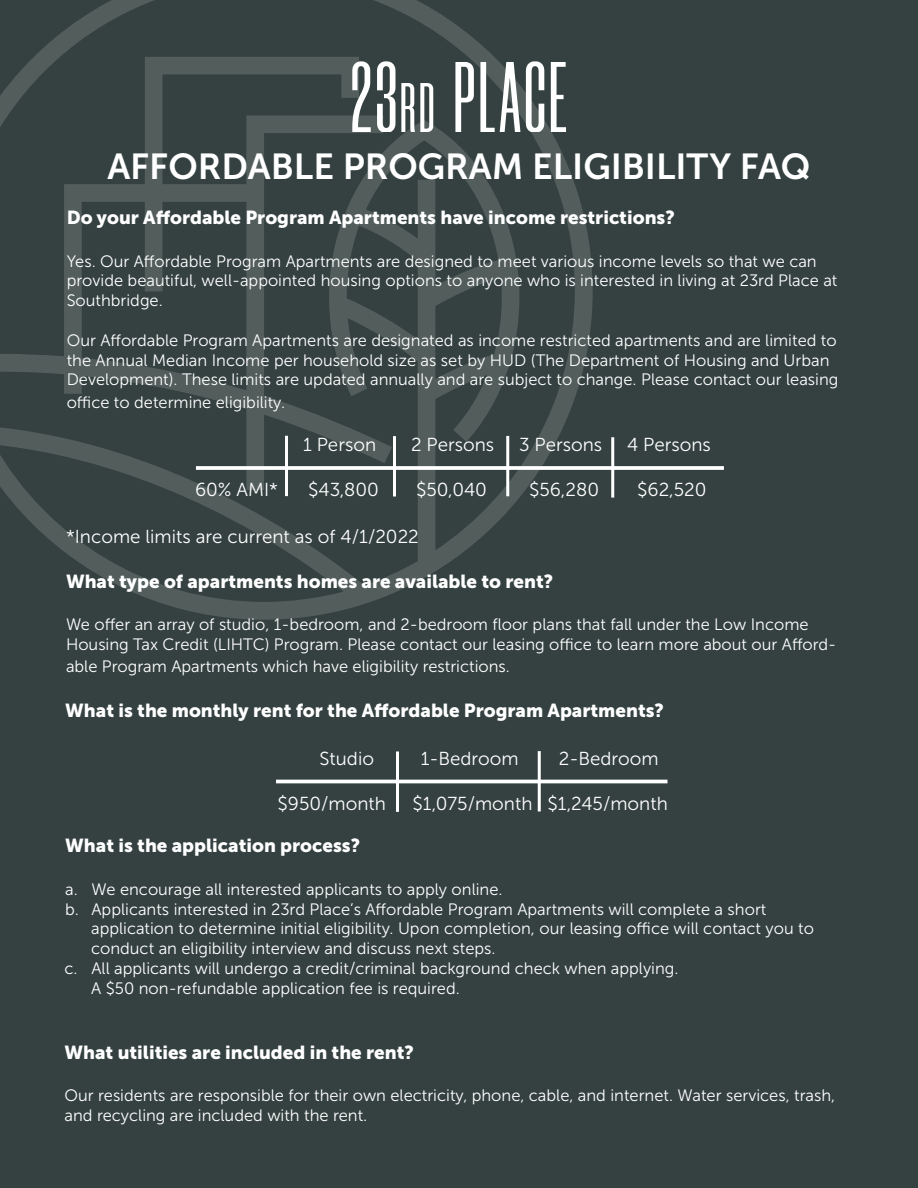
<style>
.page{position:relative;width:918px;height:1188px;background:#344140}
.page>*{position:absolute;margin:0;border:0;box-sizing:border-box;transform-origin:0 0}
.t1{font:36px "Museo Sans 700";color:#fff}
.t2{font:18.75px "Museo Sans 900";color:#fff}
.t3{font:18.75px "Museo Sans 300";color:#fff}
.t4{font:16.5px/19.8px "Museo Sans 300";color:#fff}
</style>
<div class="page">
<svg style="left:0;top:0;width:593px;height:620px"></svg>
<svg style="left:196px;top:466px;width:528px;height:4px"></svg>
<hr style="left:285px;top:436px;width:3px;height:60px;background:#fff">
<hr style="left:393px;top:436px;width:3px;height:60px;background:#fff">
<hr style="left:506px;top:436px;width:3px;height:60px;background:#fff">
<hr style="left:611px;top:437px;width:3px;height:61px;background:#fff">
<svg style="left:352px;top:61px;width:214px;height:71px"></svg>
<hr style="left:276px;top:780px;width:392px;height:3px;background:#fff">
<hr style="left:396px;top:752px;width:3px;height:60px;background:#fff">
<hr style="left:538px;top:751px;width:3px;height:60px;background:#fff">
<p class="t1" style="left:107px;top:147px;width:705px">AFFORDABLE PROGRAM ELIGIBILITY FAQ</p>
<p class="t2" style="left:67px;top:207px;width:610px">Do your Affordable Program Apartments have income restrictions?</p>
<p class="t4" style="left:67px;top:251px;width:772px">Yes. Our Affordable Program Apartments are designed to meet various income levels so that we can provide beautiful, well-appointed housing options to anyone who is interested in living at 23rd Place at<br>Southbridge.</p>
<p class="t4" style="left:67px;top:330px;width:773px">Our Affordable Program Apartments are designated as income restricted apartments and are limited to the Annual Median Income per household size as set by HUD (The Department of Housing and Urban<br>Development). These limits are updated annually and are subject to change. Please contact our leasing</p>
<p class="t4" style="left:67px;top:392px;width:220px">office to determine eligibility.</p>
<p class="t3" style="left:303px;top:434px;width:75px">1 Person</p>
<p class="t3" style="left:411px;top:434px;width:85px">2 Persons</p>
<p class="t3" style="left:519px;top:434px;width:85px">3 Persons</p>
<p class="t3" style="left:627px;top:434px;width:85px">4 Persons</p>
<p class="t3" style="left:195px;top:479px;width:85px">60% AMI*</p>
<p class="t3" style="left:308px;top:479px;width:72px">$43,800</p>
<p class="t3" style="left:416px;top:479px;width:72px">$50,040</p>
<p class="t3" style="left:529px;top:479px;width:72px">$56,280</p>
<p class="t3" style="left:637px;top:479px;width:71px">$62,520</p>
<p class="t3" style="left:66px;top:526px;width:354px">*Income limits are current as of 4/1/2022</p>
<p class="t2" style="left:66px;top:571px;width:489px">What type of apartments homes are available to rent?</p>
<p class="t4" style="left:66px;top:615px;width:772px">We offer an array of studio, 1-bedroom, and 2-bedroom floor plans that fall under the Low Income<br>Housing Tax Credit (LIHTC) Program. Please contact our leasing office to learn more about our Afford-</p>
<p class="t4" style="left:66px;top:657px;width:445px">able Program Apartments which have eligibility restrictions.</p>
<p class="t2" style="left:65px;top:700px;width:600px">What is the monthly rent for the Affordable Program Apartments?</p>
<p class="t3" style="left:320px;top:748px;width:56px">Studio</p>
<p class="t3" style="left:421px;top:748px;width:99px">1-Bedroom</p>
<p class="t3" style="left:559px;top:748px;width:101px">2-Bedroom</p>
<p class="t3" style="left:278px;top:793px;width:110px">$950/month</p>
<p class="t3" style="left:412px;top:793px;width:257px">$1,075/month $1,245/month</p>
<p class="t2" style="left:65px;top:835px;width:296px">What is the application process?</p>
<p class="t4" style="left:65px;top:879px;width:439px">a. We encourage all interested applicants to apply online.</p>
<p class="t4" style="left:91px;top:899px;width:724px;text-indent:-26px">b. Applicants interested in 23rd Place’s Affordable Program Apartments will complete a short application to determine initial eligibility. Upon completion, our leasing office will contact you to conduct an eligibility interview and discuss next steps.</p>
<p class="t4" style="left:91px;top:958px;width:589px;text-indent:-27px">c. All applicants will undergo a credit/criminal background check when applying.<br>A $50 non-refundable application fee is required.</p>
<p class="t2" style="left:64px;top:1041px;width:351px">What utilities are included in the rent?</p>
<p class="t4" style="left:64px;top:1085px;width:772px">Our residents are responsible for their own electricity, phone, cable, and internet. Water services, trash, and recycling are included with the rent.</p>
</div>
